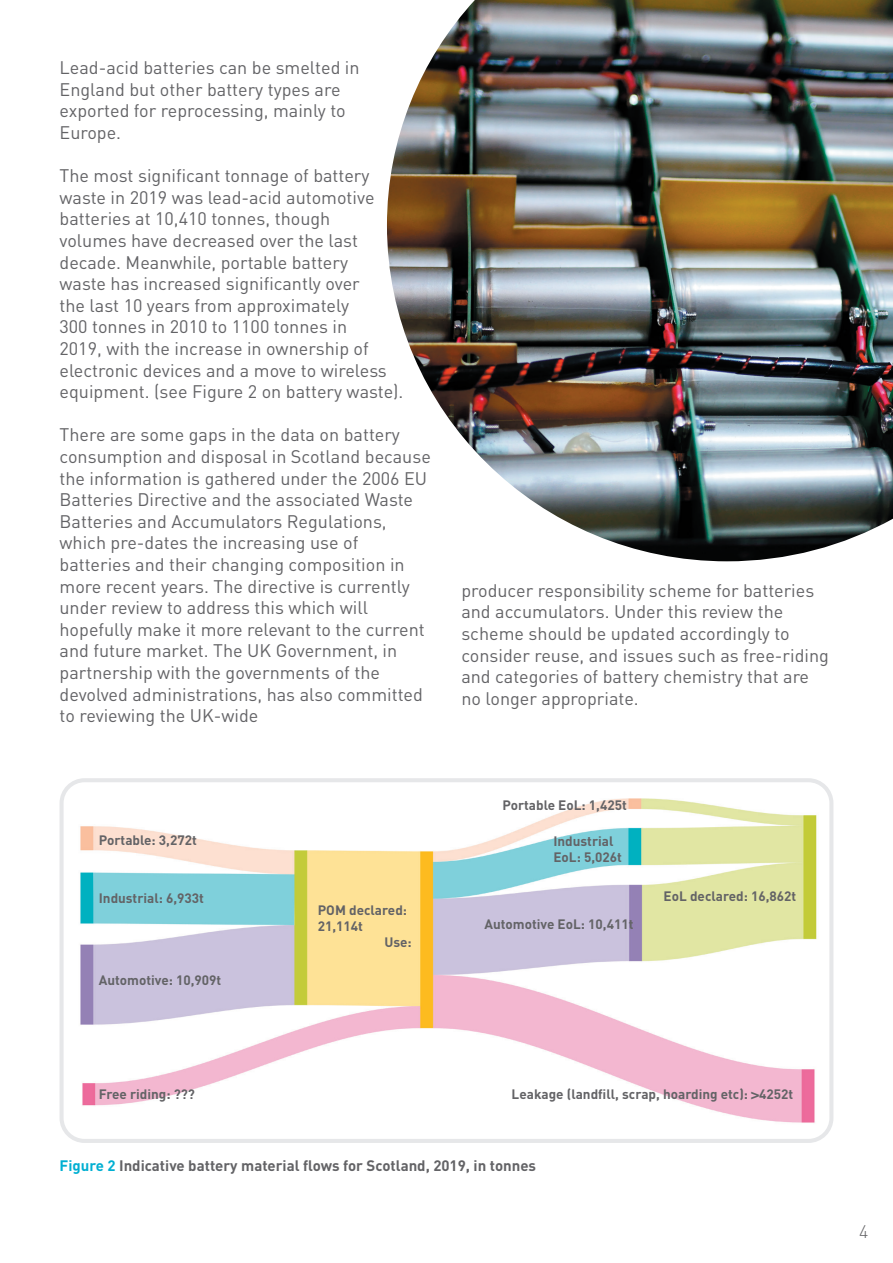
<style>
.page{position:relative;width:893px;height:1263px;background:#fff}
.page>*{position:absolute;margin:0;border:0;box-sizing:border-box;transform-origin:0 0}
.t1{font:18px/21.6px "DIN";color:#636366}
.t2{font:300 18px "DIN";color:#636366}
.t3{font:700 15px "DIN";color:#636366}
.t4{font:700 13.5px/16.2px "DIN";color:#636366}
.s1{font-family:"Helvetica"}
.s2{color:#00afd2}
</style>
<div class="page">
<img style="left:67px;top:783px;width:761px;height:347px">
<div style="left:60px;top:778px;width:773px;height:365px;border:4px solid #e6e7e9;border-radius:23px"></div>
<img style="left:387px;top:0;width:506px;height:561px">
<p class="t1" style="left:60px;top:57px;width:302px">Lead-acid batteries can be smelted in<br>England but other battery types are exported for reprocessing, mainly to<br>Europe.</p>
<p class="t1" style="left:60px;top:165px;width:345px">The most significant tonnage of battery waste in 2019 was lead-acid automotive batteries at 10,410 tonnes, though<br>volumes have decreased over the last decade. Meanwhile, portable battery<br>waste has increased significantly over<br>the last 10 years from approximately<br>300 tonnes in 2010 to 1100 tonnes in<br>2019, with the increase in ownership of electronic devices and a move to wireless equipment. (see Figure 2 on battery waste).</p>
<p class="t1" style="left:60px;top:424px;width:373px">There are some gaps in the data on battery consumption and disposal in Scotland because the information is gathered under the 2006 EU Batteries Directive and the associated Waste Batteries and Accumulators Regulations, which pre-dates the increasing use of batteries and their changing composition in more recent years. The directive is currently under review to address this which will hopefully make it more relevant to the current and future market. The UK Government, in partnership with the governments of the devolved administrations, has also committed to reviewing the UK-wide</p>
<p class="t4" style="left:99px;top:831px;width:99px">Portable: 3,272t</p>
<p class="t4" style="left:99px;top:889px;width:107px">Industrial: 6,933t</p>
<p class="t4" style="left:99px;top:971px;width:124px">Automotive: 10,909t</p>
<p class="t4" style="left:318px;top:901px;width:91px">POM declared:</p>
<p class="t4" style="left:318px;top:917px;width:47px">21,114t</p>
<p class="t4" style="left:384px;top:934px;width:29px">Use:</p>
<p class="t1" style="left:461px;top:579px;width:369px">producer responsibility scheme for batteries and accumulators. Under this review the scheme should be updated accordingly to consider reuse, and issues such as free-riding and categories of battery chemistry that are no longer appropriate.</p>
<p class="t4" style="left:502px;top:796px;width:126px">Portable EoL: 1,425t</p>
<p class="t4" style="left:553px;top:832px;width:70px">Industrial<br>EoL: 5,026t</p>
<p class="t4" style="left:484px;top:915px;width:150px">Automotive EoL: 10,411t</p>
<p class="t4" style="left:664px;top:887px;width:134px">EoL declared: 16,862t</p>
<p class="t4" style="left:99px;top:1086px;width:98px">Free riding: ???</p>
<p class="t4" style="left:512px;top:1086px;width:283px">Leakage (landfill, scrap, hoarding etc): <span class="s1">&gt;</span>4252t</p>
<p class="t3" style="left:60px;top:1156px;width:478px"><span class="s2">Figure 2</span> Indicative battery material flows for Scotland, 2019, in tonnes</p>
<p class="t2" style="left:859px;top:1220px;width:11px">4</p>
</div>
